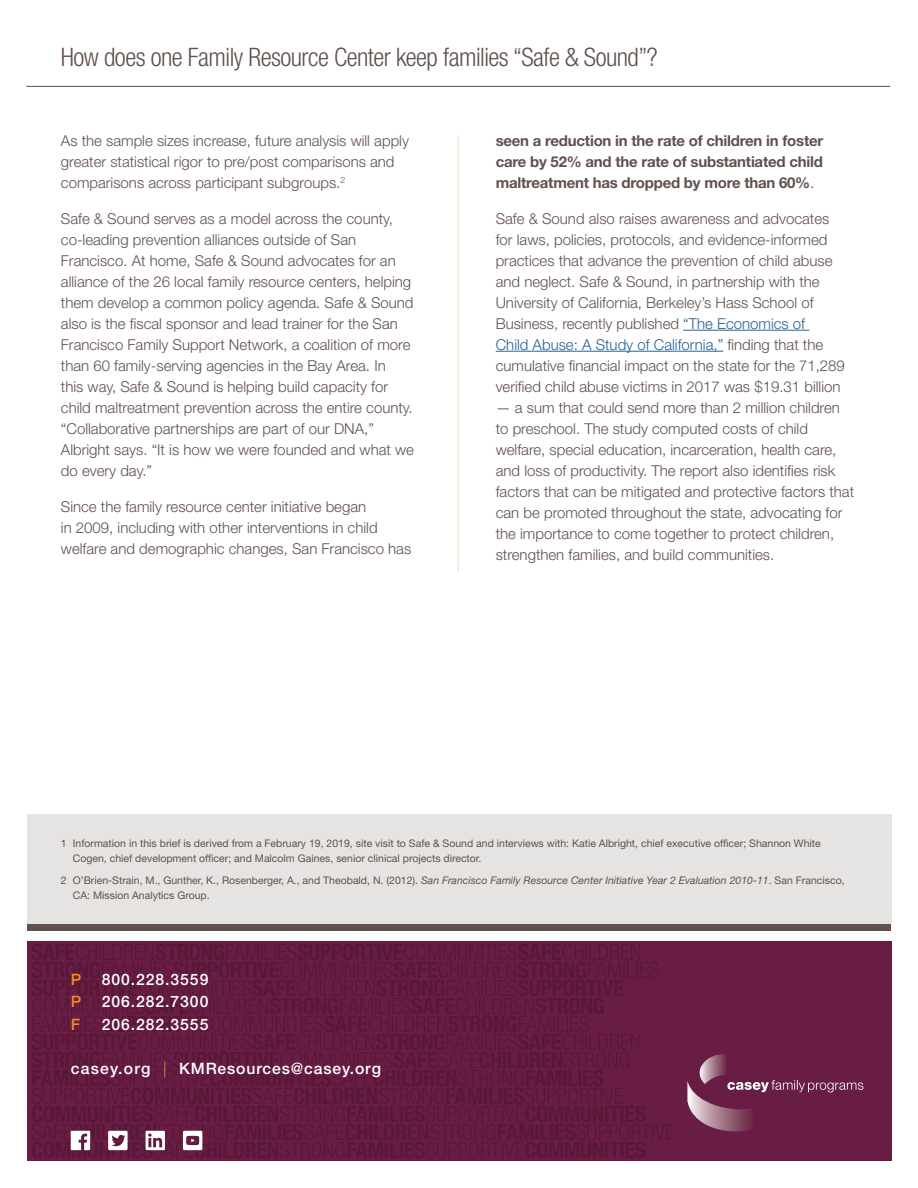
<style>
.page{position:relative;width:918px;height:1188px;background:#fff}
.page>*{position:absolute;margin:0;border:0;box-sizing:border-box;transform-origin:0 0}
.t1{font:300 condensed 25.5px "Helvetica Neue LT Std";letter-spacing:-.02em;color:#61504d}
.t2{font:500 15.75px "Helvetica Neue LT Std";letter-spacing:.06em;color:#fff}
.t3{font:500 15.75px "Helvetica Neue LT Std";color:#f28a20}
.body{font:300 15px/21px "Helvetica Neue LT Std";color:#61504d}
.body-2{font:700 15px/21px "Helvetica Neue LT Std";letter-spacing:-.015em;color:#61504d;text-align:justify}
.t4{font:10.5px/15px "Helvetica Neue LT Std";color:#61504d}
.s1{font-weight:300}
.s2{color:#266194}
.s3{font-style:italic}
.s4{font-weight:300;color:#f28a20}
</style>
<div class="page">
<div style="left:28px;top:941px;width:864px;height:220px;background:#691d45"></div>
<svg style="left:687px;top:1054px;width:176px;height:78px"></svg>
<svg style="left:32px;top:944px;width:642px;height:214px"></svg>
<div style="left:27px;top:924px;width:864px;height:7px;background:#61504d"></div>
<hr style="left:26px;top:86px;width:864px;height:1px;background:#61504d">
<hr style="left:683px;top:330px;width:126px;height:1px;background:#266194">
<hr style="left:496px;top:351px;width:227px;height:1px;background:#266194">
<hr style="left:458px;top:135px;width:1px;height:436px;background:#e6e2b2">
<div style="left:27px;top:814px;width:865px;height:110px;background:#e6e4e2"></div>
<h1 class="t1" style="left:61px;top:43px;width:598px">How does one Family Resource Center keep families “Safe &amp; Sound”?</h1>
<p class="body" style="left:61px;top:130px;width:350px">As the sample sizes increase, future analysis will apply greater statistical rigor to pre/post comparisons and comparisons across participant subgroups.<sup>2</sup></p>
<p class="body" style="left:61px;top:208px;width:355px">Safe &amp; Sound serves as a model across the county, co-leading prevention alliances outside of San Francisco. At home, Safe &amp; Sound advocates for an alliance of the 26 local family resource centers, helping them develop a common policy agenda. Safe &amp; Sound also is the fiscal sponsor and lead trainer for the San Francisco Family Support Network, a coalition of more than 60 family-serving agencies in the Bay Area. In<br>this way, Safe &amp; Sound is helping build capacity for child maltreatment prevention across the entire county. “Collaborative partnerships are part of our DNA,” Albright says. “It is how we were founded and what we do every day.”</p>
<p class="body" style="left:61px;top:496px;width:352px">Since the family resource center initiative began<br>in 2009, including with other interventions in child welfare and demographic changes, San Francisco has</p>
<p class="body-2" style="left:496px;top:130px;width:329px">seen a reduction in the rate of children in foster care by 52% and the rate of substantiated child maltreatment has dropped by more than 60%<span class="s1">.</span></p>
<p class="body" style="left:496px;top:208px;width:351px">Safe &amp; Sound also raises awareness and advocates for laws, policies, protocols, and evidence-informed practices that advance the prevention of child abuse and neglect. Safe &amp; Sound, in partnership with the University of California, Berkeley’s Hass School of Business, recently published <span class="s2">“The Economics of<br>Child Abuse: A Study of California,”</span> finding that the cumulative financial impact on the state for the 71,289 verified child abuse victims in 2017 was $19.31 billion</p>
<p class="body" style="left:496px;top:397px;width:360px">— a sum that could send more than 2 million children to preschool. The study computed costs of child welfare, special education, incarceration, health care, and loss of productivity. The report also identifies risk factors that can be mitigated and protective factors that can be promoted throughout the state, advocating for the importance to come together to protect children, strengthen families, and build communities.</p>
<p class="t4" style="left:73px;top:836px;width:749px;text-indent:-12px">1 Information in this brief is derived from a February 19, 2019, site visit to Safe &amp; Sound and interviews with: Katie Albright, chief executive officer; Shannon White<br>Cogen, chief development officer; and Malcolm Gaines, senior clinical projects director.</p>
<p class="t4" style="left:73px;top:872px;width:773px;text-indent:-12px">2 O’Brien-Strain, M., Gunther, K., Rosenberger, A., and Theobald, N. (2012). <span class="s3">San Francisco Family Resource Center Initiative Year 2 Evaluation 2010-11</span>. San Francisco,<br>CA: Mission Analytics Group.</p>
<p class="t3" style="left:71px;top:970px;width:12px">P</p>
<p class="t2" style="left:102px;top:970px;width:108px">800.228.3559</p>
<p class="t3" style="left:71px;top:992px;width:12px">P</p>
<p class="t2" style="left:102px;top:992px;width:108px">206.282.7300</p>
<p class="t3" style="left:71px;top:1015px;width:11px">F</p>
<p class="t2" style="left:102px;top:1015px;width:108px">206.282.3555</p>
<p class="t2" style="left:71px;top:1059px;width:312px">casey.org <span class="s4">|</span> KMResources@casey.org</p>
</div>
